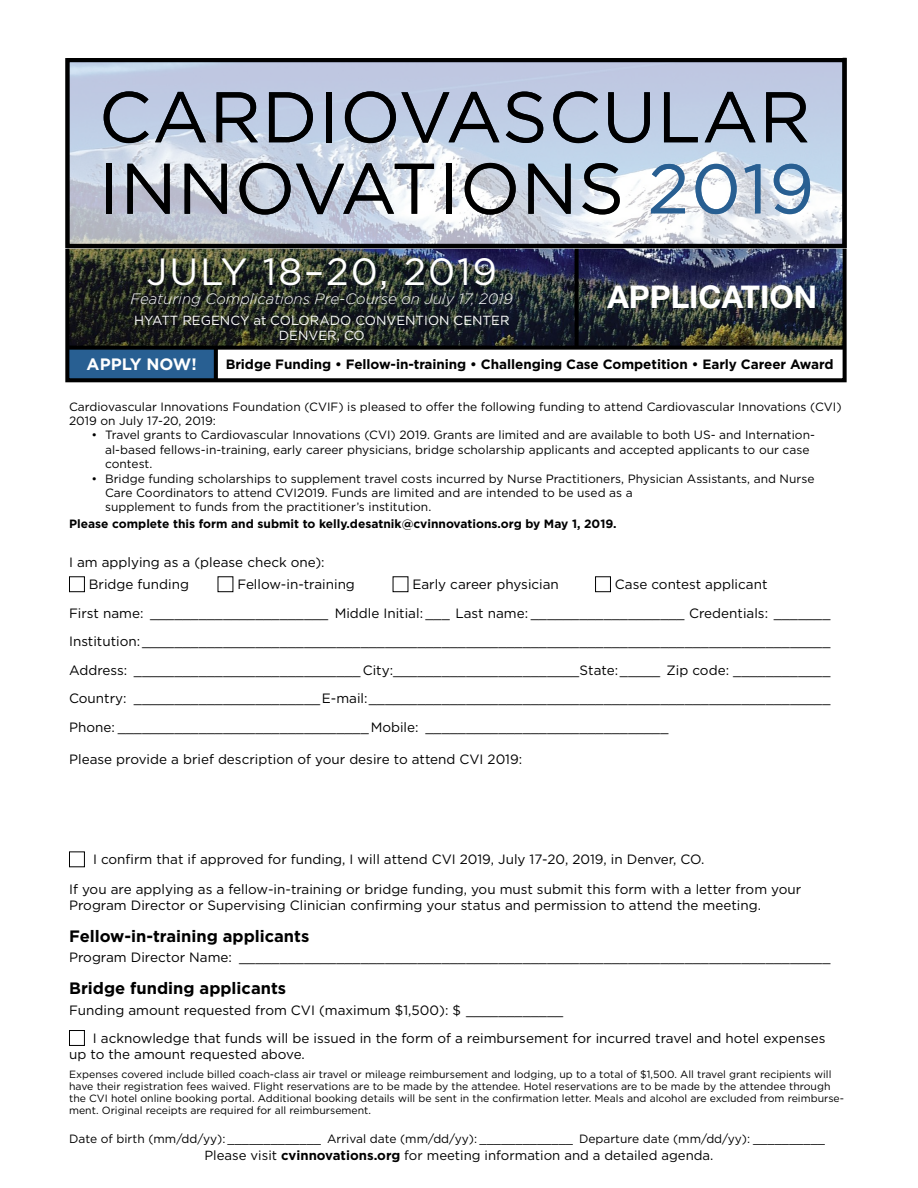
<style>
.page{position:relative;width:918px;height:1188px;background:#fff}
.page>*{position:absolute;margin:0;border:0;box-sizing:border-box;transform-origin:0 0}
.t1{font:37.95px "Gotham";letter-spacing:.05em;color:#fff}
.t2{font:700 31.35px "Helvetica Neue LT Std";color:#fff}
.t3{font:700 16.5px "Gotham";color:#000}
.t4{font:700 16.5px "Gotham";color:#fff}
.t5{font:italic 300 15px "Gotham";color:#fff}
.t6{font:13.5px/28.5px "Gotham";color:#000}
.t7{font:700 13.5px "Gotham";letter-spacing:-.005em;color:#000}
.t8{font:13.2px "Gotham";color:#000}
.t9{font:13.2px/14.9px "Gotham";color:#fff;text-align:center}
.t10{font:12px/14.4px "Gotham";color:#000}
.t11{font:700 12px "Gotham";color:#000}
.t12{font:10.5px/12px "Gotham";color:#000}
.s1{font-weight:700}
</style>
<div class="page">
<img style="left:65px;top:57px;width:782px;height:326px">
<svg style="left:575px;top:248px;width:4px;height:98px"></svg>
<svg style="left:214px;top:350px;width:4px;height:30px"></svg>
<svg style="left:68px;top:346px;width:777px;height:4px;background:#121314"></svg>
<svg style="left:67px;top:58px;width:780px;height:190px;background:#a5adbb"></svg>
<svg style="left:651px;top:164px;width:34px;height:49px"></svg>
<svg style="left:696px;top:164px;width:41px;height:50px"></svg>
<svg style="left:744px;top:164px;width:16px;height:49px"></svg>
<svg style="left:774px;top:164px;width:36px;height:50px"></svg>
<div style="left:69px;top:576px;width:16px;height:16px;border:1px solid #000"></div>
<div style="left:595px;top:576px;width:16px;height:16px;border:1px solid #000"></div>
<div style="left:69px;top:851px;width:16px;height:16px;border:1px solid #000"></div>
<div style="left:69px;top:1030px;width:16px;height:16px;border:1px solid #000"></div>
<h1 class="t1" style="left:147px;top:247px;width:352px">JULY 18–20, 2019</h1>
<p class="t9" style="left:134px;top:313px;width:377px">HYATT REGENCY at COLORADO CONVENTION CENTER<br>DENVER, CO</p>
<p class="t5" style="left:131px;top:289px;width:384px">Featuring Complications Pre-Course on July 17, 2019</p>
<h2 class="t2" style="left:607px;top:277px;width:211px">APPLICATION</h2>
<p class="t4" style="left:87px;top:354px;width:112px">APPLY NOW!</p>
<p class="t7" style="left:226px;top:356px;width:610px">Bridge Funding • Fellow-in-training • Challenging Case Competition • Early Career Award</p>
<p class="t10" style="left:69px;top:399px;width:774px">Cardiovascular Innovations Foundation (CVIF) is pleased to offer the following funding to attend Cardiovascular Innovations (CVI)<br>2019 on July 17-20, 2019:</p>
<p class="t10" style="left:105px;top:428px;width:711px;text-indent:-14px">• Travel grants to Cardiovascular Innovations (CVI) 2019. Grants are limited and are available to both US- and Internation&shy;al-based fellows-in-training, early career physicians, bridge scholarship applicants and accepted applicants to our case contest.</p>
<p class="t10" style="left:105px;top:471px;width:711px;text-indent:-14px">• Bridge funding scholarships to supplement travel costs incurred by Nurse Practitioners, Physician Assistants, and Nurse<br>Care Coordinators to attend CVI2019. Funds are limited and are intended to be used as a<br>supplement to funds from the practitioner’s institution.</p>
<p class="t11" style="left:69px;top:515px;width:549px">Please complete this form and submit to kelly.desatnik@cvinnovations.org by May 1, 2019.</p>
<p class="t6" style="left:89px;top:550px;width:237px;line-height:22.5px;text-indent:-20px">I am applying as a (please check one):<br>Bridge funding</p>
<p class="t6" style="left:69px;top:570px;width:763px;text-indent:546px">Case contest applicant<br>First name: ______________________ Middle Initial: ___ Last name: ___________________ Credentials: _______ Institution:_____________________________________________________________________________________ Address: ____________________________ City:_______________________State:_____ Zip code: ____________ Country: _______________________E-mail:_________________________________________________________ Phone: _______________________________Mobile: ______________________________</p>
<p class="t6" style="left:69px;top:745px;width:455px">Please provide a brief description of your desire to attend CVI 2019:</p>
<p class="t6" style="left:237px;top:570px;width:119px">Fellow-in-training</p>
<p class="t6" style="left:412px;top:570px;width:148px">Early career physician</p>
<p class="t6" style="left:69px;top:844px;width:734px;line-height:29.4px;text-indent:24px">I confirm that if approved for funding, I will attend CVI 2019, July 17-20, 2019, in Denver, CO.<br>If you are applying as a fellow-in-training or bridge funding, you must submit this form with a letter from your</p>
<p class="t6" style="left:69px;top:890px;width:693px">Program Director or Supervising Clinician confirming your status and permission to attend the meeting.</p>
<p class="t3" style="left:69px;top:925px;width:242px">Fellow-in-training applicants</p>
<p class="t6" style="left:69px;top:942px;width:763px">Program Director Name: _________________________________________________________________________</p>
<p class="t3" style="left:69px;top:977px;width:219px">Bridge funding applicants</p>
<p class="t6" style="left:93px;top:996px;width:734px;line-height:27.8px;text-indent:-24px">Funding amount requested from CVI (maximum $1,500): $ ____________<br>I acknowledge that funds will be issued in the form of a reimbursement for incurred travel and hotel expenses</p>
<p class="t6" style="left:69px;top:1040px;width:237px">up to the amount requested above.</p>
<p class="t12" style="left:69px;top:1068px;width:777px">Expenses covered include billed coach-class air travel or mileage reimbursement and lodging, up to a total of $1,500. All travel grant recipients will have their registration fees waived. Flight reservations are to be made by the attendee. Hotel reservations are to be made by the attendee through the CVI hotel online booking portal. Additional booking details will be sent in the confirmation letter. Meals and alcohol are excluded from reimburse&shy;ment. Original receipts are required for all reimbursement.</p>
<p class="t10" style="left:69px;top:1131px;width:757px">Date of birth (mm/dd/yy): _____________ Arrival date (mm/dd/yy): _____________ Departure date (mm/dd/yy): __________</p>
<p class="t8" style="left:204px;top:1146px;width:511px">Please visit <span class="s1">cvinnovations.org</span> for meeting information and a detailed agenda.</p>
</div>
